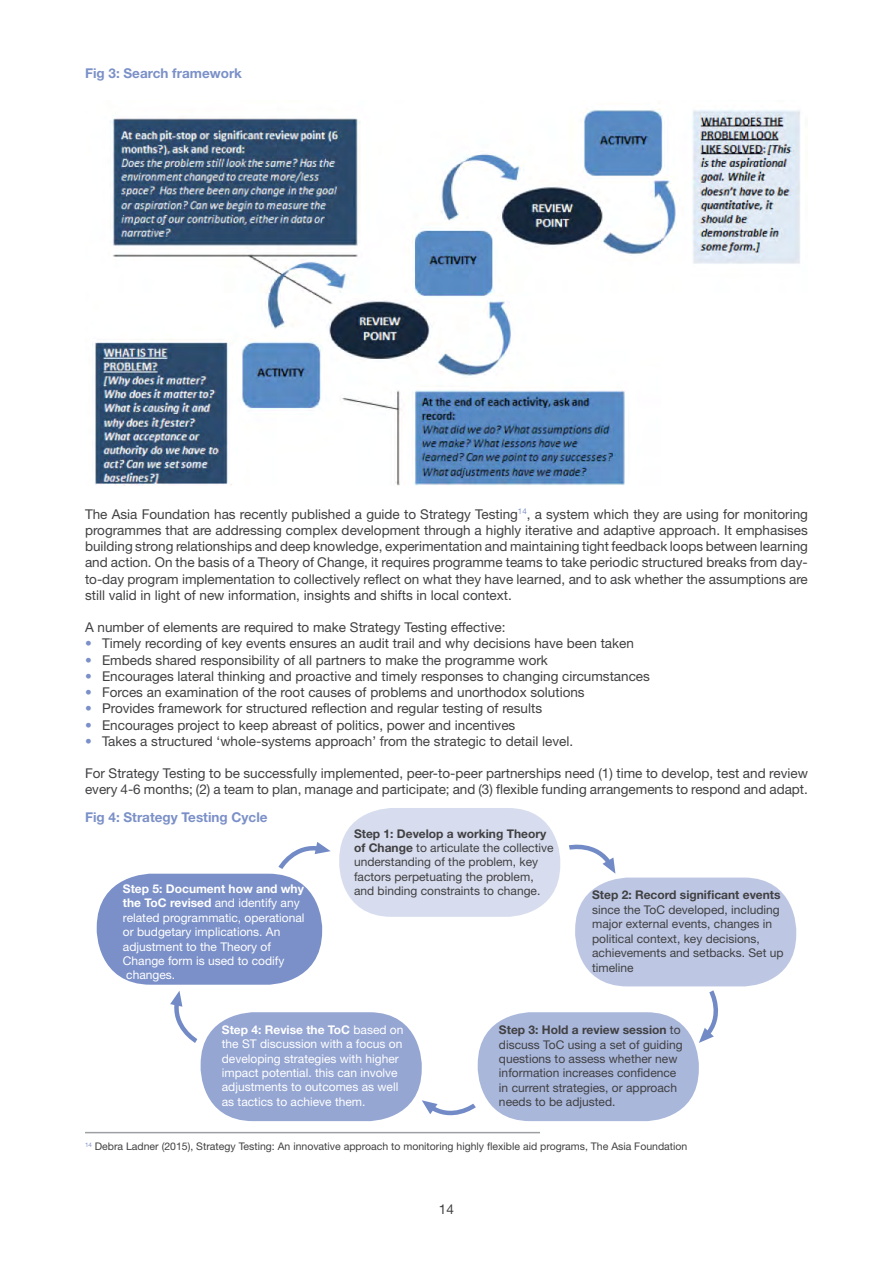
<style>
.page{position:relative;width:893px;height:1263px;background:#fff}
.page>*{position:absolute;margin:0;border:0;box-sizing:border-box;transform-origin:0 0}
.t1{font:13.5px/16.2px "Helvetica Neue LT Std";color:#414042;text-align:justify}
.t2{font:700 13.5px "Helvetica Neue LT Std";color:#7b90c8}
.t3{font:12px/14.4px "Helvetica Neue LT Std";color:#414042}
.t4{font:12px/14.4px "Helvetica Neue LT Std";color:#fff}
.t5{font:700 12px "Helvetica Neue LT Std";color:#414042}
.t6{font:10.5px "Helvetica Neue LT Std";color:#414042}
.s1{color:#7b90c8}
.s2{font-weight:700}
</style>
<div class="page">
<img style="left:95px;top:108px;width:705px;height:378px">
<hr style="left:85px;top:1132px;width:455px;height:1px;background:#9d9fa2">
<div style="left:339px;top:808px;width:221px;height:109px;background:#d7ddee;border-radius:52px"></div>
<div style="left:575px;top:877px;width:221px;height:109px;background:#bdc7e3;border-radius:52px"></div>
<div style="left:478px;top:1012px;width:221px;height:109px;background:#a9b7db;border-radius:52px"></div>
<div style="left:201px;top:1012px;width:221px;height:109px;background:#95a6d3;border-radius:52px"></div>
<div style="left:97px;top:874px;width:225px;height:111px;background:#7b90c8;border-radius:54px"></div>
<svg style="left:569px;top:844px;width:47px;height:30px"></svg>
<svg style="left:699px;top:990px;width:19px;height:53px"></svg>
<svg style="left:422px;top:1100px;width:54px;height:16px"></svg>
<svg style="left:170px;top:991px;width:28px;height:52px"></svg>
<svg style="left:278px;top:842px;width:53px;height:27px"></svg>
<p class="t2" style="left:85px;top:65px;width:158px">Fig 3: Search framework</p>
<p class="t1" style="left:85px;top:506px;width:724px">The Asia Foundation has recently published a guide to Strategy Testing<sup>14</sup>, a system which they are using for monitoring programmes that are addressing complex development through a highly iterative and adaptive approach. It emphasises building strong relationships and deep knowledge, experimentation and maintaining tight feedback loops between learning and action. On the basis of a Theory of Change, it requires programme teams to take periodic structured breaks from day&shy;to-day program implementation to collectively reflect on what they have learned, and to ask whether the assumptions are still valid in light of new information, insights and shifts in local context.</p>
<p class="t1" style="left:85px;top:619px;width:422px">A number of elements are required to make Strategy Testing effective:</p>
<p class="t1" style="left:85px;top:635px;width:550px"><span class="s1">•</span> Timely recording of key events ensures an audit trail and why decisions have been taken</p>
<p class="t1" style="left:85px;top:652px;width:464px"><span class="s1">•</span> Embeds shared responsibility of all partners to make the programme work</p>
<p class="t1" style="left:85px;top:668px;width:566px"><span class="s1">•</span> Encourages lateral thinking and proactive and timely responses to changing circumstances</p>
<p class="t1" style="left:85px;top:684px;width:501px"><span class="s1">•</span> Forces an examination of the root causes of problems and unorthodox solutions</p>
<p class="t1" style="left:85px;top:700px;width:459px"><span class="s1">•</span> Provides framework for structured reflection and regular testing of results</p>
<p class="t1" style="left:85px;top:716px;width:432px"><span class="s1">•</span> Encourages project to keep abreast of politics, power and incentives</p>
<p class="t1" style="left:85px;top:733px;width:490px"><span class="s1">•</span> Takes a structured ‘whole-systems approach’ from the strategic to detail level.</p>
<p class="t1" style="left:85px;top:765px;width:724px">For Strategy Testing to be successfully implemented, peer-to-peer partnerships need (1) time to develop, test and review every 4-6 months; (2) a team to plan, manage and participate; and (3) flexible funding arrangements to respond and adapt.</p>
<p class="t2" style="left:85px;top:808px;width:184px">Fig 4: Strategy Testing Cycle</p>
<p class="t4" style="left:123px;top:881px;width:183px"><span class="s2">Step 5: Document how and why the ToC revised</span> and identify any related programmatic, operational or budgetary implications. An adjustment to the Theory of<br>Change form is used to codify changes.</p>
<p class="t3" style="left:354px;top:826px;width:201px"><span class="s2">Step 1: Develop a working Theory of Change</span> to articulate the collective understanding of the problem, key factors perpetuating the problem, and binding constraints to change.</p>
<p class="t5" style="left:592px;top:888px;width:190px">Step 2: Record significant events</p>
<p class="t3" style="left:592px;top:902px;width:193px">since the ToC developed, including major external events, changes in political context, key decisions, achievements and setbacks. Set up timeline</p>
<p class="t4" style="left:222px;top:1022px;width:183px"><span class="s2">Step 4: Revise the ToC</span> based on the ST discussion with a focus on developing strategies with higher impact potential. this can involve adjustments to outcomes as well as tactics to achieve them.</p>
<p class="t3" style="left:499px;top:1022px;width:185px"><span class="s2">Step 3: Hold a review session</span> to discuss ToC using a set of guiding questions to assess whether new information increases confidence in current strategies, or approach needs to be adjusted.</p>
<p class="t6" style="left:85px;top:1140px;width:604px"><sup>14</sup> Debra Ladner (2015), Strategy Testing: An innovative approach to monitoring highly flexible aid programs, The Asia Foundation</p>
<p class="t1" style="left:439px;top:1201px;width:17px">14</p>
</div>
